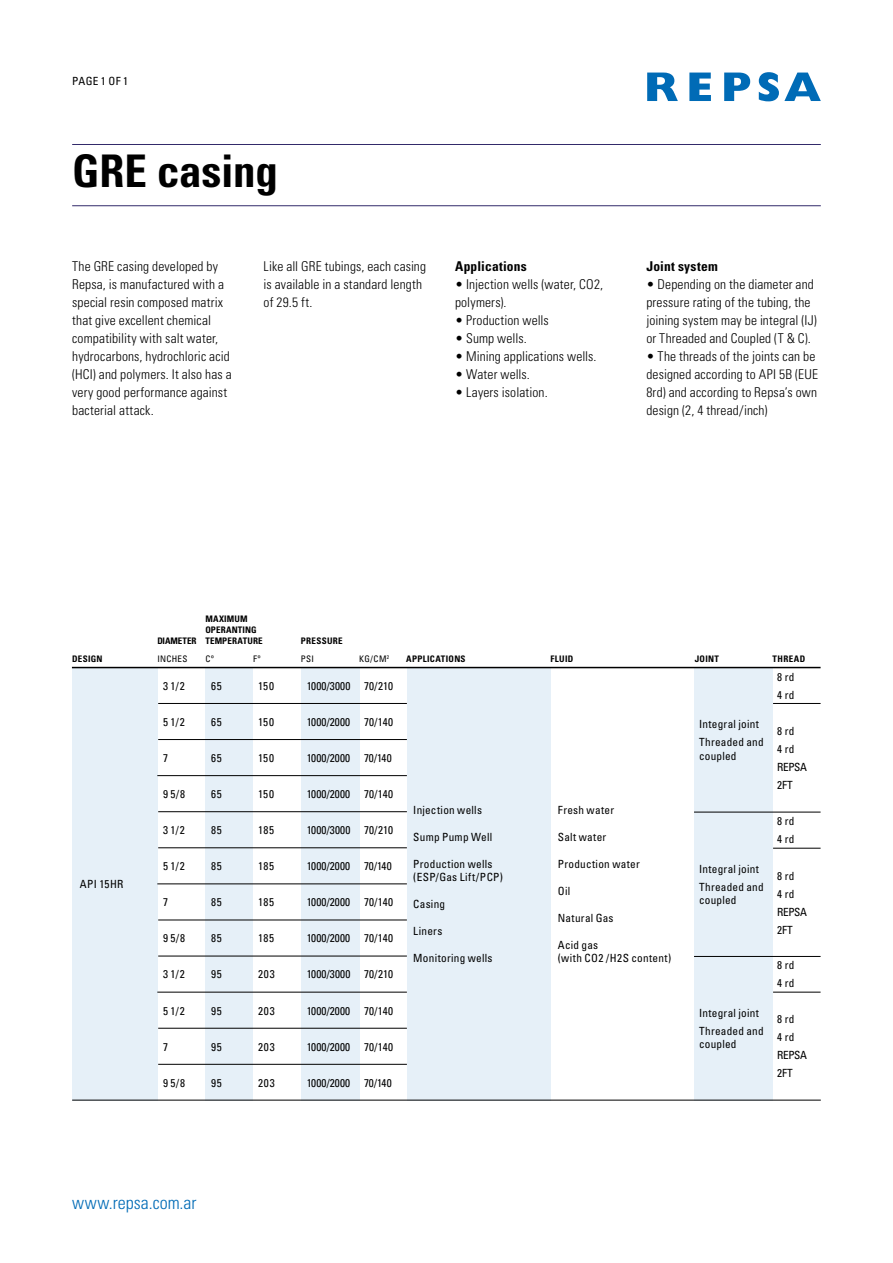
<style>
.page{position:relative;width:893px;height:1263px;background:#fff}
.page>*{position:absolute;margin:0;border:0;box-sizing:border-box;transform-origin:0 0}
.t1{font:700 condensed 45px "Univers LT Std";letter-spacing:-.005em;color:#000}
.t2{font:300 condensed 18px "Univers LT Std";letter-spacing:.005em;color:#006bb6}
.t3{font:300 condensed 13.5px/18px "Univers LT Std";letter-spacing:.01em;color:#000}
.t4{font:700 condensed 13.5px "Univers LT Std";letter-spacing:.015em;color:#000}
.t5{font:condensed 11.25px/18px "Univers LT Std";letter-spacing:.02em;color:#000}
.t6{font:condensed 11.25px/18px "Univers LT Std";letter-spacing:-.025em;color:#000}
.t7{font:700 condensed 9px "Univers LT Std";letter-spacing:.03em;color:#000}
.t8{font:700 condensed 9px "Univers LT Std";letter-spacing:.01em;color:#000}
.t9{font:condensed 9px "Univers LT Std";letter-spacing:.045em;color:#000}
.t10{font:condensed 5.25px "Univers LT Std";color:#000}
</style>
<div class="page">
<svg style="left:647px;top:73px;width:31px;height:28px"></svg>
<svg style="left:689px;top:73px;width:22px;height:28px"></svg>
<svg style="left:724px;top:73px;width:26px;height:28px"></svg>
<svg style="left:759px;top:72px;width:62px;height:29px"></svg>
<hr style="left:72px;top:144px;width:749px;height:1px;background:#322a6a">
<hr style="left:72px;top:205px;width:749px;height:1px;background:#322a6a">
<div style="left:301px;top:667px;width:58px;height:433px;background:#e6f0f8"></div>
<div style="left:72px;top:667px;width:85px;height:433px;background:#e6f0f8"></div>
<div style="left:205px;top:667px;width:48px;height:433px;background:#e6f0f8"></div>
<div style="left:407px;top:667px;width:143px;height:433px;background:#e6f0f8"></div>
<div style="left:694px;top:667px;width:79px;height:433px;background:#e6f0f8"></div>
<hr style="left:72px;top:667px;width:749px;height:1px;background:#000">
<hr style="left:158px;top:703px;width:249px;height:1px;background:#000">
<hr style="left:773px;top:703px;width:48px;height:1px;background:#000">
<hr style="left:694px;top:812px;width:127px;height:1px;background:#000">
<hr style="left:773px;top:848px;width:48px;height:1px;background:#000">
<hr style="left:694px;top:956px;width:127px;height:1px;background:#000">
<hr style="left:773px;top:992px;width:48px;height:1px;background:#000">
<hr style="left:158px;top:739px;width:249px;height:1px;background:#000">
<hr style="left:157px;top:775px;width:250px;height:1px;background:#000">
<hr style="left:158px;top:811px;width:249px;height:1px;background:#000">
<hr style="left:158px;top:847px;width:249px;height:1px;background:#000">
<hr style="left:157px;top:884px;width:250px;height:1px;background:#000">
<hr style="left:158px;top:920px;width:249px;height:1px;background:#000">
<hr style="left:158px;top:956px;width:249px;height:1px;background:#000">
<hr style="left:72px;top:1100px;width:749px;height:1px;background:#000">
<hr style="left:157px;top:992px;width:250px;height:1px;background:#000">
<hr style="left:158px;top:1028px;width:249px;height:1px;background:#000">
<hr style="left:158px;top:1064px;width:249px;height:1px;background:#000">
<p class="t5" style="left:72px;top:72px;width:57px">PAGE 1 OF 1</p>
<h1 class="t1" style="left:72px;top:143px;width:207px">GRE casing</h1>
<p class="t3" style="left:72px;top:257px;width:161px">The GRE casing developed by<br>Repsa, is manufactured with a special resin composed matrix that give excellent chemical compatibility with salt water, hydrocarbons, hydrochloric acid (HCI) and polymers. It also has a very good performance against bacterial attack.</p>
<p class="t3" style="left:264px;top:257px;width:164px">Like all GRE tubings, each casing is available in a standard length of 29.5 ft.</p>
<p class="t4" style="left:455px;top:257px;width:73px">Applications</p>
<p class="t3" style="left:455px;top:275px;width:150px">• Injection wells (water, CO2, polymers).</p>
<p class="t3" style="left:455px;top:311px;width:95px">• Production wells</p>
<p class="t3" style="left:455px;top:329px;width:73px">• Sump wells.</p>
<p class="t3" style="left:455px;top:347px;width:143px">• Mining applications wells.</p>
<p class="t3" style="left:455px;top:365px;width:76px">• Water wells.</p>
<p class="t3" style="left:455px;top:383px;width:94px">• Layers isolation.</p>
<p class="t4" style="left:646px;top:257px;width:73px">Joint system</p>
<p class="t3" style="left:646px;top:275px;width:172px">• Depending on the diameter and pressure rating of the tubing, the joining system may be integral (IJ) or Threaded and Coupled (T &amp; C).</p>
<p class="t3" style="left:646px;top:347px;width:173px">• The threads of the joints can be designed according to API 5B (EUE<br>8rd) and according to Repsa’s own design (2, 4 thread/inch)</p>
<p class="t7" style="left:205px;top:614px;width:44px">MAXIMUM</p>
<p class="t7" style="left:205px;top:624px;width:53px">OPERANTING</p>
<p class="t8" style="left:157px;top:635px;width:107px">DIAMETER TEMPERATURE</p>
<p class="t7" style="left:301px;top:635px;width:43px">PRESSURE</p>
<p class="t10" style="left:387px;top:654px;width:4px">2</p>
<p class="t7" style="left:72px;top:653px;width:32px">DESIGN</p>
<p class="t9" style="left:301px;top:653px;width:15px">PSI</p>
<p class="t9" style="left:359px;top:653px;width:29px">KG/CM</p>
<p class="t7" style="left:406px;top:653px;width:61px">APPLICATIONS</p>
<p class="t7" style="left:550px;top:653px;width:24px">FLUID</p>
<p class="t7" style="left:695px;top:653px;width:26px">JOINT</p>
<p class="t7" style="left:773px;top:653px;width:34px">THREAD</p>
<p class="t9" style="left:157px;top:653px;width:10px">Inches</p>
<p class="t9" style="left:205px;top:653px;width:10px">Cº</p>
<p class="t9" style="left:253px;top:653px;width:9px">Fº</p>
<p class="t5" style="left:80px;top:875px;width:45px">API 15HR</p>
<p class="t5" style="left:163px;top:677px;width:23px">3 1/2</p>
<p class="t5" style="left:211px;top:677px;width:12px">65</p>
<p class="t5" style="left:258px;top:677px;width:17px">150</p>
<p class="t5" style="left:307px;top:677px;width:88px">1000/3000 70/210</p>
<p class="t5" style="left:163px;top:713px;width:23px">5 1/2</p>
<p class="t5" style="left:211px;top:713px;width:12px">65</p>
<p class="t5" style="left:258px;top:713px;width:17px">150</p>
<p class="t5" style="left:307px;top:713px;width:88px">1000/2000 70/140</p>
<p class="t5" style="left:163px;top:749px;width:6px">7</p>
<p class="t5" style="left:211px;top:749px;width:12px">65</p>
<p class="t5" style="left:258px;top:749px;width:17px">150</p>
<p class="t5" style="left:307px;top:749px;width:87px">1000/2000 70/140</p>
<p class="t5" style="left:163px;top:785px;width:23px">9 5/8</p>
<p class="t5" style="left:211px;top:785px;width:12px">65</p>
<p class="t5" style="left:258px;top:785px;width:17px">150</p>
<p class="t5" style="left:307px;top:785px;width:45px">1000/2000</p>
<p class="t5" style="left:364px;top:785px;width:31px">70/140</p>
<p class="t5" style="left:163px;top:821px;width:23px">3 1/2</p>
<p class="t5" style="left:211px;top:821px;width:12px">85</p>
<p class="t5" style="left:258px;top:821px;width:17px">185</p>
<p class="t5" style="left:307px;top:821px;width:45px">1000/3000</p>
<p class="t5" style="left:364px;top:821px;width:31px">70/210</p>
<p class="t5" style="left:163px;top:857px;width:23px">5 1/2</p>
<p class="t5" style="left:211px;top:857px;width:12px">85</p>
<p class="t5" style="left:258px;top:857px;width:17px">185</p>
<p class="t5" style="left:307px;top:857px;width:45px">1000/2000</p>
<p class="t5" style="left:364px;top:857px;width:29px">70/140</p>
<p class="t5" style="left:163px;top:893px;width:6px">7</p>
<p class="t5" style="left:211px;top:893px;width:12px">85</p>
<p class="t5" style="left:258px;top:893px;width:17px">185</p>
<p class="t5" style="left:307px;top:893px;width:45px">1000/2000</p>
<p class="t5" style="left:364px;top:893px;width:31px">70/140</p>
<p class="t5" style="left:163px;top:929px;width:23px">9 5/8</p>
<p class="t5" style="left:211px;top:929px;width:12px">85</p>
<p class="t5" style="left:258px;top:929px;width:17px">185</p>
<p class="t5" style="left:307px;top:929px;width:45px">1000/2000</p>
<p class="t5" style="left:364px;top:929px;width:31px">70/140</p>
<p class="t5" style="left:163px;top:965px;width:23px">3 1/2</p>
<p class="t5" style="left:211px;top:965px;width:12px">95</p>
<p class="t5" style="left:258px;top:965px;width:18px">203</p>
<p class="t5" style="left:307px;top:965px;width:45px">1000/3000</p>
<p class="t5" style="left:364px;top:965px;width:31px">70/210</p>
<p class="t5" style="left:163px;top:1001px;width:23px">5 1/2</p>
<p class="t5" style="left:211px;top:1001px;width:12px">95</p>
<p class="t5" style="left:258px;top:1001px;width:18px">203</p>
<p class="t5" style="left:307px;top:1001px;width:45px">1000/2000</p>
<p class="t5" style="left:364px;top:1001px;width:31px">70/140</p>
<p class="t5" style="left:163px;top:1037px;width:6px">7</p>
<p class="t5" style="left:211px;top:1037px;width:12px">95</p>
<p class="t5" style="left:258px;top:1037px;width:18px">203</p>
<p class="t5" style="left:307px;top:1037px;width:45px">1000/2000</p>
<p class="t5" style="left:364px;top:1037px;width:31px">70/140</p>
<p class="t5" style="left:163px;top:1073px;width:23px">9 5/8</p>
<p class="t5" style="left:211px;top:1073px;width:12px">95</p>
<p class="t5" style="left:258px;top:1073px;width:18px">203</p>
<p class="t5" style="left:307px;top:1073px;width:45px">1000/2000</p>
<p class="t5" style="left:364px;top:1073px;width:29px">70/140</p>
<p class="t5" style="left:413px;top:801px;width:70px">Injection wells</p>
<p class="t5" style="left:413px;top:828px;width:81px">Sump Pump Well</p>
<p class="t5" style="left:413px;top:857px;width:91px;line-height:13.5px">Production wells (ESP/Gas Lift/PCP)</p>
<p class="t5" style="left:413px;top:895px;width:33px">Casing</p>
<p class="t5" style="left:413px;top:922px;width:31px">Liners</p>
<p class="t5" style="left:413px;top:949px;width:81px">Monitoring wells</p>
<h2 class="t2" style="left:72px;top:1192px;width:126px">www.repsa.com.ar</h2>
<p class="t5" style="left:558px;top:801px;width:58px">Fresh water</p>
<p class="t5" style="left:558px;top:828px;width:50px">Salt water</p>
<p class="t5" style="left:558px;top:855px;width:83px">Production water</p>
<p class="t5" style="left:558px;top:882px;width:14px">Oil</p>
<p class="t5" style="left:558px;top:909px;width:57px">Natural Gas</p>
<p class="t5" style="left:558px;top:938px;width:115px;line-height:13.5px">Acid gas<br>(with CO2 /H2S content)</p>
<p class="t5" style="left:699px;top:715px;width:66px">Integral joint<br>Threaded and</p>
<p class="t5" style="left:699px;top:746px;width:39px">coupled</p>
<p class="t5" style="left:699px;top:860px;width:66px">Integral joint<br>Threaded and</p>
<p class="t5" style="left:699px;top:891px;width:39px">coupled</p>
<p class="t5" style="left:699px;top:1003px;width:66px">Integral joint<br>Threaded and</p>
<p class="t5" style="left:699px;top:1035px;width:39px">coupled</p>
<p class="t5" style="left:777px;top:667px;width:19px">8 rd<br>4 rd</p>
<p class="t6" style="left:777px;top:722px;width:31px">8 rd<br>4 rd<br>REPSA<br>2FT</p>
<p class="t5" style="left:777px;top:812px;width:19px">8 rd<br>4 rd</p>
<p class="t6" style="left:777px;top:866px;width:31px">8 rd<br>4 rd<br>REPSA<br>2FT</p>
<p class="t5" style="left:777px;top:956px;width:19px">8 rd<br>4 rd</p>
<p class="t6" style="left:777px;top:1010px;width:31px">8 rd<br>4 rd<br>REPSA<br>2FT</p>
</div>
